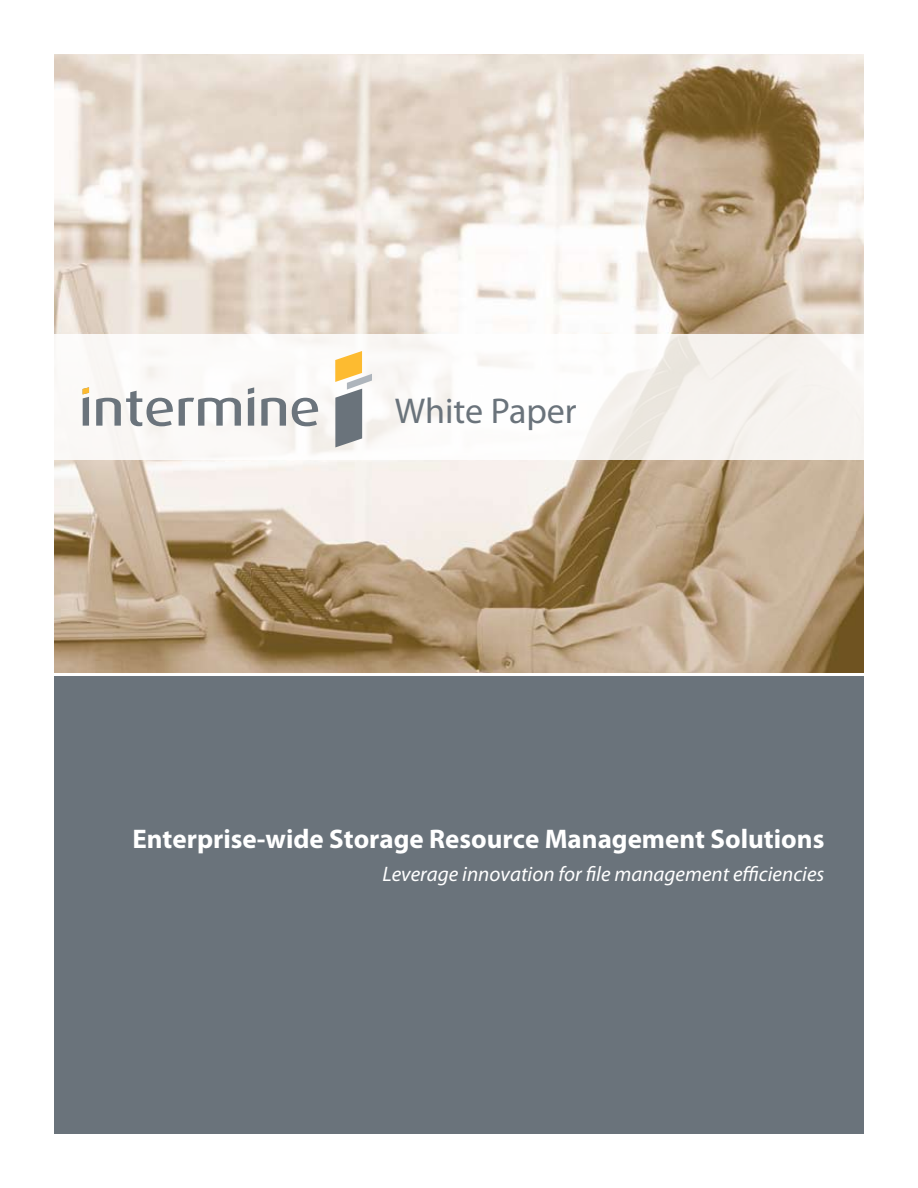
<style>
.page{position:relative;width:918px;height:1188px;background:#fff}
.page>*{position:absolute;margin:0;border:0;box-sizing:border-box;transform-origin:0 0}
.t1{font:36px "Myriad Pro";color:#6a737b}
.t2{font:700 27px "Myriad Pro";color:#fff}
.t3{font:italic 21px "Myriad Pro";color:#fff}
</style>
<div class="page">
<img style="left:54px;top:54px;width:810px;height:619px">
<svg style="left:54px;top:334px;width:810px;height:126px;fill:#faf8f6"></svg>
<svg style="left:335px;top:351px;width:37px;height:96px"></svg>
<svg style="left:96px;top:391px;width:77px;height:35px"></svg>
<svg style="left:179px;top:398px;width:62px;height:28px"></svg>
<svg style="left:248px;top:387px;width:6px;height:39px"></svg>
<svg style="left:261px;top:398px;width:25px;height:28px"></svg>
<svg style="left:292px;top:398px;width:26px;height:28px"></svg>
<svg style="left:82px;top:387px;width:7px;height:39px"></svg>
<div style="left:54px;top:676px;width:810px;height:458px;background:#6a737b"></div>
<h1 class="t1" style="left:395px;top:391px;width:183px">White Paper</h1>
<p class="t2" style="left:132px;top:824px;width:694px">Enterprise-wide Storage Resource Management Solutions</p>
<p class="t3" style="left:382px;top:862px;width:443px">Leverage innovation for file management efficiencies</p>
</div>
